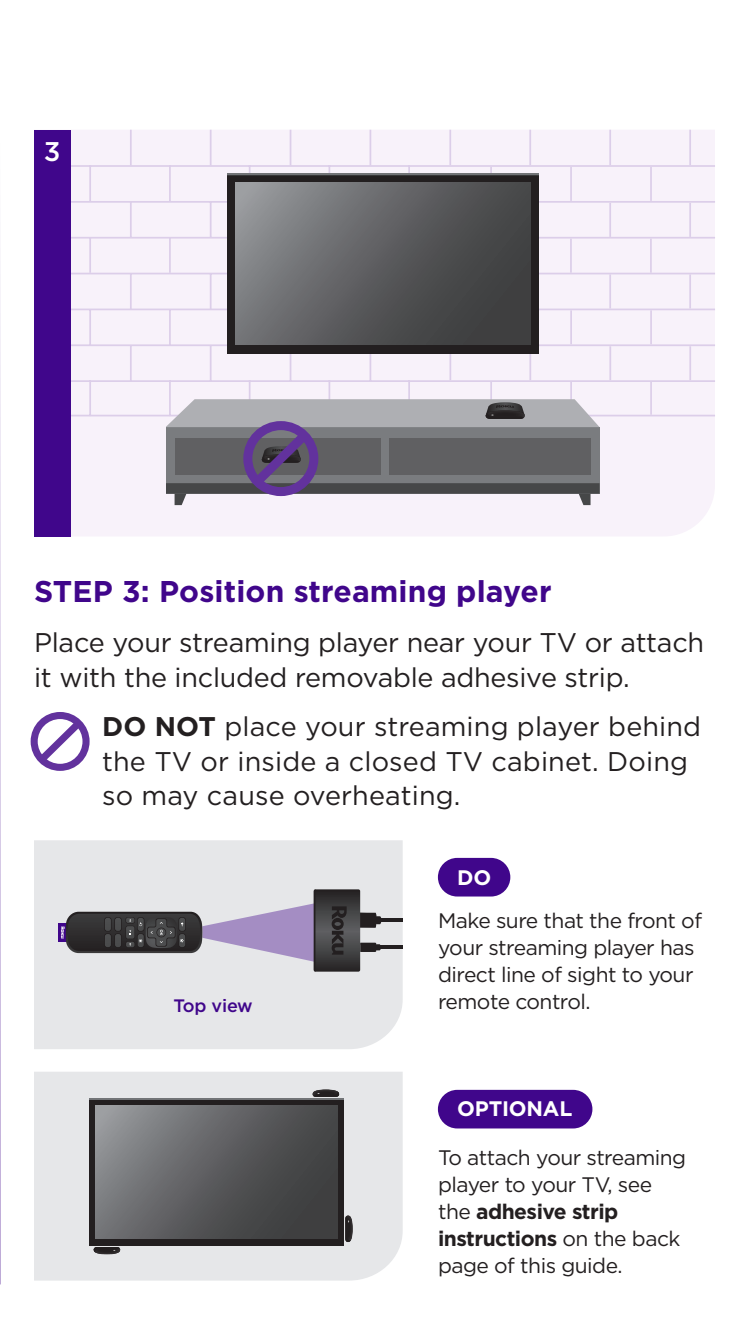
<style>
.page{position:relative;width:749px;height:1344px;background:#fff}
.page>*{position:absolute;margin:0;border:0;box-sizing:border-box;transform-origin:0 0}
.t1{font:700 30px "Gotham";letter-spacing:.005em;color:#40068b}
.t2{font:27px/34.5px "Gotham";letter-spacing:-.01em;color:#231f20}
.t3{font:500 27px "Gotham";color:#fff}
.t4{font:21px/27px "Gotham";letter-spacing:-.025em;color:#231f20}
.t5{font:700 21px "Gotham";letter-spacing:-.01em;color:#fff}
.t6{font:500 18px "Gotham";letter-spacing:-.01em;color:#40068b}
.s1{font-weight:700}
</style>
<div class="page">
<div style="left:71px;top:130px;width:643px;height:406px;background:#f8f2fa"></div>
<hr style="left:35px;top:165px;width:679px;height:2px;background:#40068b">
<hr style="left:34px;top:201px;width:680px;height:2px;background:#40068b">
<hr style="left:34px;top:237px;width:680px;height:2px;background:#40068b">
<hr style="left:34px;top:273px;width:680px;height:1px;background:#40068b">
<hr style="left:34px;top:308px;width:680px;height:2px;background:#40068b">
<hr style="left:34px;top:344px;width:680px;height:2px;background:#40068b">
<hr style="left:34px;top:380px;width:680px;height:2px;background:#40068b">
<hr style="left:89px;top:166px;width:2px;height:35px;background:#40068b">
<hr style="left:169px;top:166px;width:2px;height:35px;background:#40068b">
<hr style="left:249px;top:166px;width:1px;height:35px;background:#40068b">
<hr style="left:328px;top:166px;width:2px;height:35px;background:#40068b">
<hr style="left:408px;top:166px;width:2px;height:35px;background:#40068b">
<hr style="left:130px;top:202px;width:2px;height:35px;background:#40068b">
<hr style="left:210px;top:202px;width:1px;height:35px;background:#40068b">
<hr style="left:34px;top:415px;width:680px;height:1px;background:#40068b">
<hr style="left:89px;top:381px;width:2px;height:35px;background:#40068b">
<hr style="left:169px;top:381px;width:2px;height:35px;background:#40068b">
<hr style="left:249px;top:381px;width:1px;height:35px;background:#40068b">
<hr style="left:328px;top:381px;width:2px;height:35px;background:#40068b">
<hr style="left:408px;top:381px;width:2px;height:35px;background:#40068b">
<hr style="left:130px;top:130px;width:2px;height:35px;background:#40068b">
<hr style="left:210px;top:130px;width:1px;height:35px;background:#40068b">
<hr style="left:289px;top:130px;width:2px;height:35px;background:#40068b">
<hr style="left:369px;top:130px;width:2px;height:35px;background:#40068b">
<hr style="left:89px;top:237px;width:2px;height:35px;background:#40068b">
<hr style="left:169px;top:237px;width:2px;height:35px;background:#40068b">
<hr style="left:130px;top:273px;width:2px;height:36px;background:#40068b">
<hr style="left:210px;top:273px;width:1px;height:36px;background:#40068b">
<hr style="left:89px;top:309px;width:2px;height:36px;background:#40068b">
<hr style="left:169px;top:309px;width:2px;height:36px;background:#40068b">
<hr style="left:130px;top:345px;width:2px;height:36px;background:#40068b">
<hr style="left:210px;top:345px;width:1px;height:36px;background:#40068b">
<hr style="left:289px;top:345px;width:2px;height:36px;background:#40068b">
<hr style="left:369px;top:345px;width:2px;height:36px;background:#40068b">
<hr style="left:449px;top:130px;width:2px;height:35px;background:#40068b">
<hr style="left:529px;top:130px;width:2px;height:35px;background:#40068b">
<hr style="left:609px;top:130px;width:2px;height:35px;background:#40068b">
<hr style="left:689px;top:130px;width:1px;height:35px;background:#40068b">
<hr style="left:609px;top:203px;width:2px;height:34px;background:#40068b">
<hr style="left:689px;top:203px;width:1px;height:34px;background:#40068b">
<hr style="left:570px;top:310px;width:2px;height:34px;background:#40068b">
<hr style="left:650px;top:310px;width:1px;height:34px;background:#40068b">
<hr style="left:490px;top:167px;width:2px;height:34px;background:#40068b">
<hr style="left:570px;top:167px;width:1px;height:34px;background:#40068b">
<hr style="left:650px;top:167px;width:1px;height:34px;background:#40068b">
<hr style="left:449px;top:346px;width:2px;height:34px;background:#40068b">
<hr style="left:529px;top:346px;width:2px;height:34px;background:#40068b">
<hr style="left:609px;top:346px;width:2px;height:34px;background:#40068b">
<hr style="left:689px;top:346px;width:2px;height:34px;background:#40068b">
<hr style="left:609px;top:274px;width:2px;height:34px;background:#40068b">
<hr style="left:689px;top:274px;width:1px;height:34px;background:#40068b">
<hr style="left:490px;top:382px;width:2px;height:33px;background:#40068b">
<hr style="left:570px;top:382px;width:2px;height:33px;background:#40068b">
<hr style="left:650px;top:382px;width:1px;height:33px;background:#40068b">
<hr style="left:570px;top:238px;width:1px;height:35px;background:#40068b">
<hr style="left:649px;top:238px;width:2px;height:35px;background:#40068b">
<div style="left:34px;top:130px;width:37px;height:406px;background:#40068b"></div>
<div style="left:227px;top:174px;width:311px;height:179px;background:#231f20"></div>
<svg style="left:235px;top:182px;width:296px;height:163px;background:#5f5f62"></svg>
<div style="left:34px;top:840px;width:368px;height:209px;background:#e6e7e9"></div>
<div style="left:34px;top:1072px;width:368px;height:208px;background:#e6e7e9"></div>
<div style="left:58px;top:923px;width:10px;height:19px;background:#40068b"></div>
<hr style="left:378px;top:918px;width:25px;height:3px;background:#231f20">
<hr style="left:378px;top:945px;width:25px;height:4px;background:#231f20">
<svg style="left:61px;top:889px;width:320px;height:82px;background:#9b97a1"></svg>
<div style="left:438px;top:1090px;width:154px;height:38px;background:#40068b;border-radius:19px"></div>
<div style="left:438px;top:858px;width:72px;height:38px;background:#40068b;border-radius:19px"></div>
<svg style="left:89px;top:1098px;width:254px;height:147px;background:#2d2a2b"></svg>
<svg style="left:95px;top:1105px;width:242px;height:133px;background:#5f5f62"></svg>
<svg style="left:312px;top:1089px;width:27px;height:8px"></svg>
<svg style="left:345px;top:1215px;width:7px;height:27px"></svg>
<svg style="left:93px;top:1247px;width:27px;height:7px"></svg>
<svg style="left:166px;top:399px;width:433px;height:106px;background:#85828b"></svg>
<div style="left:31px;top:712px;width:59px;height:59px;border:7px solid #62329d;border-radius:50%"></div>
<svg style="left:32px;top:713px;width:56px;height:56px"></svg>
<hr style="left:0;top:130px;width:1px;height:1154px;background:#40068b">
<hr style="left:748px;top:130px;width:1px;height:1154px;background:#40068b">
<p class="t3" style="left:44px;top:134px;width:18px">3</p>
<p class="t1" style="left:34px;top:572px;width:519px">STEP 3: Position streaming player</p>
<p class="t2" style="left:34px;top:625px;width:671px">Place your streaming player near your TV or attach it with the included removable adhesive strip.</p>
<p class="t2" style="left:102px;top:709px;width:600px"><span class="s1">DO NOT</span> place your streaming player behind the TV or inside a closed TV cabinet. Doing so may cause overheating.</p>
<p class="t6" style="left:173px;top:994px;width:81px">Top view</p>
<p class="t5" style="left:457px;top:863px;width:36px">DO</p>
<p class="t4" style="left:438px;top:906px;width:265px">Make sure that the front of your streaming player has direct line of sight to your remote control.</p>
<p class="t5" style="left:457px;top:1095px;width:117px">OPTIONAL</p>
<p class="t4" style="left:438px;top:1143px;width:249px">To attach your streaming player to your TV, see the <span class="s1">adhesive strip instructions</span> on the back page of this guide.</p>
</div>
